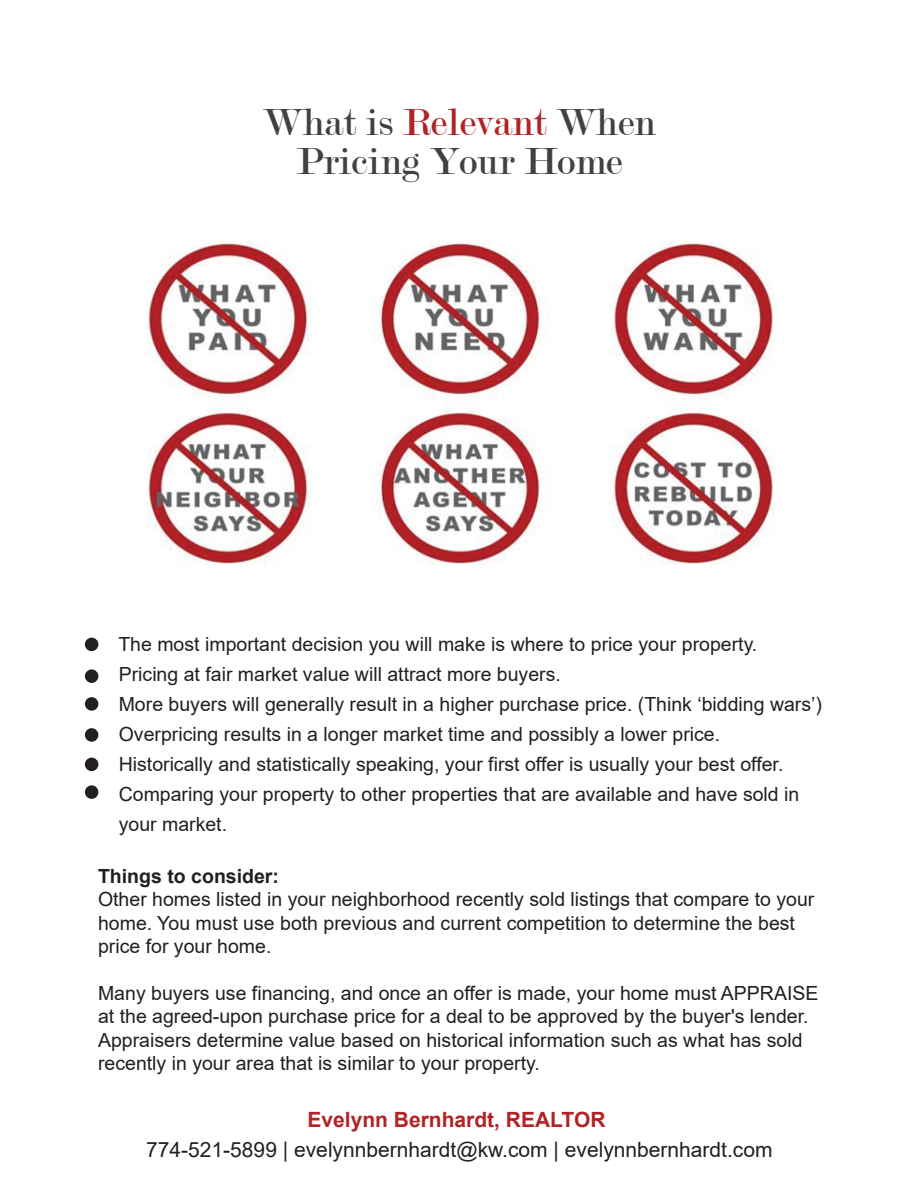
<style>
.page{position:relative;width:918px;height:1188px;background:#fff}
.page>*{position:absolute;margin:0;border:0;box-sizing:border-box;transform-origin:0 0}
.t1{font:40.5px/39px "Modern";color:#414141;text-align:center}
.t2{font:21px "Arial";color:#231f20}
.t3{font:700 21px "Arial";color:#b12325}
.t4{font:19.5px/30px "Arial";color:#231f20}
.t5{font:700 19.5px "Arial";color:#231f20}
.s1{color:#b12325}
</style>
<div class="page">
<div style="left:85px;top:638px;width:13px;height:13px;background:#231f20;border-radius:50%"></div>
<div style="left:85px;top:785px;width:13px;height:14px;background:#231f20;border-radius:50%"></div>
<div style="left:85px;top:758px;width:13px;height:13px;background:#231f20;border-radius:50%"></div>
<div style="left:85px;top:728px;width:13px;height:14px;background:#231f20;border-radius:50%"></div>
<div style="left:85px;top:697px;width:13px;height:14px;background:#231f20;border-radius:50%"></div>
<div style="left:85px;top:669px;width:13px;height:14px;background:#231f20;border-radius:50%"></div>
<img style="left:147px;top:242px;width:627px;height:323px">
<h1 class="t1" style="left:263px;top:103px;width:395px">What is <span class="s1">Relevant</span> When<br>Pricing Your Home</h1>
<p class="t4" style="left:118px;top:629px;width:705px">The most important decision you will make is where to price your property.<br>Pricing at fair market value will attract more buyers.<br>More buyers will generally result in a higher purchase price. (Think ‘bidding wars’)<br>Overpricing results in a longer market time and possibly a lower price.<br>Historically and statistically speaking, your first offer is usually your best offer.<br>Comparing your property to other properties that are available and have sold in your market.</p>
<p class="t5" style="left:98px;top:862px;width:182px">Things to consider:</p>
<p class="t4" style="left:98px;top:888px;width:718px;line-height:23.4px">Other homes listed in your neighborhood recently sold listings that compare to your home. You must use both previous and current competition to determine the best price for your home.</p>
<p class="t4" style="left:98px;top:981px;width:722px;line-height:23.4px">Many buyers use financing, and once an offer is made, your home must APPRAISE at the agreed-upon purchase price for a deal to be approved by the buyer's lender.<br>Appraisers determine value based on historical information such as what has sold recently in your area that is similar to your property.</p>
<p class="t3" style="left:308px;top:1105px;width:299px">Evelynn Bernhardt, REALTOR</p>
<p class="t2" style="left:146px;top:1136px;width:628px">774-521-5899 | evelynnbernhardt@kw.com | evelynnbernhardt.com</p>
</div>
